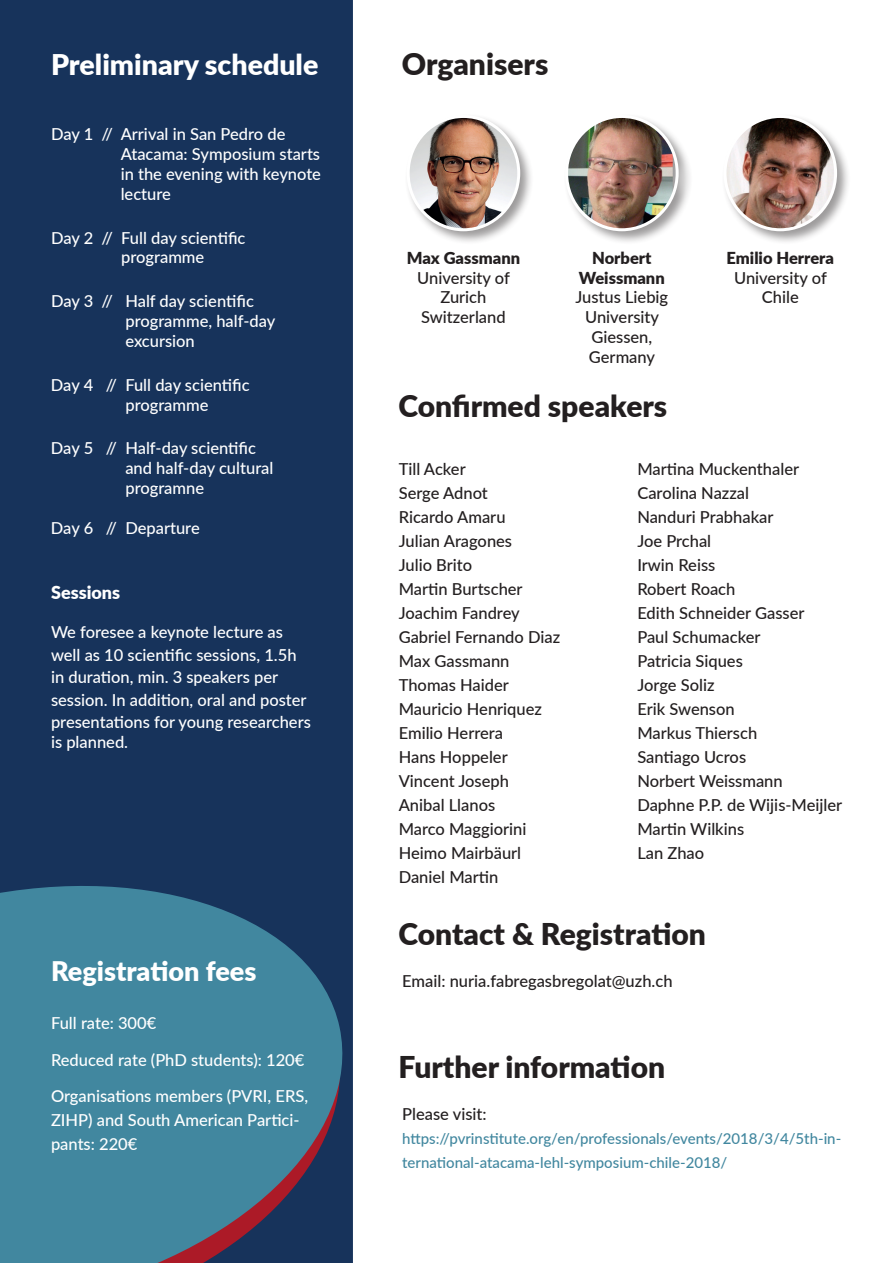
<style>
.page{position:relative;width:893px;height:1263px;background:#fff}
.page>*{position:absolute;margin:0;border:0;box-sizing:border-box;transform-origin:0 0}
.t1{font:900 30px "Lato";color:#231f20}
.t2{font:900 28.5px "Lato";color:#fff}
.t3{font:900 27px "Lato";color:#fff}
.t4{font:900 18px "Lato";color:#fff}
.t5{font:500 16.5px/24px "Lato";color:#231f20;text-align:center}
.t6{font:500 16.5px/19.8px "Lato";color:#fff}
.t7{font:900 16.5px/19.8px "Lato";color:#231f20;text-align:center}
.t8{font:500 15px/24px "Lato";color:#41879f}
</style>
<div class="page">
<div style="left:721px;top:113px;width:130px;height:132px;background:#231f20;opacity:.45"></div>
<img style="left:725px;top:116px;width:111px;height:114px">
<div style="left:723px;top:115px;width:114px;height:116px;border:3px solid #fff;border-radius:50%"></div>
<div style="left:404px;top:113px;width:130px;height:132px;background:#231f20;opacity:.45"></div>
<img style="left:408px;top:116px;width:111px;height:114px">
<div style="left:407px;top:115px;width:113px;height:116px;border:3px solid #fff;border-radius:50%"></div>
<div style="left:563px;top:113px;width:129px;height:132px;background:#231f20;opacity:.45"></div>
<img style="left:567px;top:116px;width:106px;height:114px">
<div style="left:565px;top:115px;width:114px;height:116px;border:3px solid #fff;border-radius:50%"></div>
<div style="left:0;top:0;width:353px;height:860px;background:#17335b"></div>
<svg style="left:0;top:860px;width:353px;height:403px;fill:#41879f"></svg>
<h2 class="t2" style="left:51px;top:43px;width:269px">Preliminary schedule</h2>
<p class="t6" style="left:121px;top:124px;width:202px;text-indent:-70px">Day 1 // Arrival in San Pedro de<br>Atacama: Symposium starts in the evening with keynote lecture</p>
<p class="t6" style="left:121px;top:227px;width:126px;text-indent:-70px">Day 2 // Full day scientific programme</p>
<p class="t6" style="left:125px;top:291px;width:152px;text-indent:-74px">Day 3 // Half day scientific programme, half-day excursion</p>
<p class="t6" style="left:125px;top:374px;width:126px;text-indent:-74px">Day 4 // Full day scientific programme</p>
<p class="t6" style="left:125px;top:438px;width:150px;text-indent:-74px">Day 5 // Half-day scientific and half-day cultural programne</p>
<p class="t6" style="left:51px;top:517px;width:150px">Day 6 // Departure</p>
<p class="t4" style="left:51px;top:579px;width:71px">Sessions</p>
<p class="t6" style="left:51px;top:620px;width:261px;line-height:22.5px">We foresee a keynote lecture as well as 10 scientific sessions, 1.5h in duration, min. 3 speakers per session. In addition, oral and poster presentations for young researchers</p>
<p class="t6" style="left:51px;top:731px;width:79px">is planned.</p>
<h3 class="t3" style="left:51px;top:951px;width:207px">Registration fees</h3>
<p class="t6" style="left:51px;top:1012px;width:107px">Full rate: 300€</p>
<p class="t6" style="left:51px;top:1049px;width:255px">Reduced rate (PhD students): 120€</p>
<p class="t6" style="left:51px;top:1084px;width:259px;line-height:24px">Organisations members (PVRI, ERS,<br>ZIHP) and South American Partici&shy;pants: 220€</p>
<h1 class="t1" style="left:402px;top:42px;width:148px">Organisers</h1>
<p class="t7" style="left:407px;top:247px;width:115px">Max Gassmann</p>
<p class="t5" style="left:417px;top:267px;width:94px;line-height:19.8px">University of<br>Zurich<br>Switzerland</p>
<p class="t7" style="left:579px;top:247px;width:87px">Norbert<br>Weissmann</p>
<p class="t5" style="left:575px;top:287px;width:94px;line-height:19.8px">Justus Liebig<br>University<br>Giessen,<br>Germany</p>
<h1 class="t1" style="left:398px;top:383px;width:270px">Confirmed speakers</h1>
<p class="t7" style="left:727px;top:247px;width:109px">Emilio Herrera</p>
<p class="t5" style="left:734px;top:267px;width:94px;line-height:19.8px">University of<br>Chile</p>
<p class="t5" style="left:399px;top:456px;width:163px;text-align:left">Till Acker<br>Serge Adnot<br>Ricardo Amaru<br>Julian Aragones<br>Julio Brito<br>Martin Burtscher<br>Joachim Fandrey<br>Gabriel Fernando Diaz<br>Max Gassmann<br>Thomas Haider<br>Mauricio Henriquez<br>Emilio Herrera<br>Hans Hoppeler<br>Vincent Joseph<br>Anibal Llanos<br>Marco Maggiorini<br>Heimo Mairbäurl<br>Daniel Martin</p>
<p class="t5" style="left:637px;top:456px;width:206px;text-align:left">Martina Muckenthaler<br>Carolina Nazzal<br>Nanduri Prabhakar<br>Joe Prchal<br>Irwin Reiss<br>Robert Roach<br>Edith Schneider Gasser<br>Paul Schumacker<br>Patricia Siques<br>Jorge Soliz<br>Erik Swenson<br>Markus Thiersch<br>Santiago Ucros<br>Norbert Weissmann<br>Daphne P.P. de Wijis-Meijler<br>Martin Wilkins<br>Lan Zhao</p>
<h1 class="t1" style="left:398px;top:911px;width:309px">Contact &amp; Registration</h1>
<p class="t5" style="left:402px;top:968px;width:272px">Email: nuria.fabregasbregolat@uzh.ch</p>
<h1 class="t1" style="left:398px;top:1044px;width:268px">Further information</h1>
<p class="t5" style="left:402px;top:1101px;width:86px">Please visit:</p>
<p class="t8" style="left:402px;top:1126px;width:441px">https://pvrinstitute.org/en/professionals/events/2018/3/4/5th-in&shy;ternational-atacama-lehl-symposium-chile-2018/</p>
</div>
